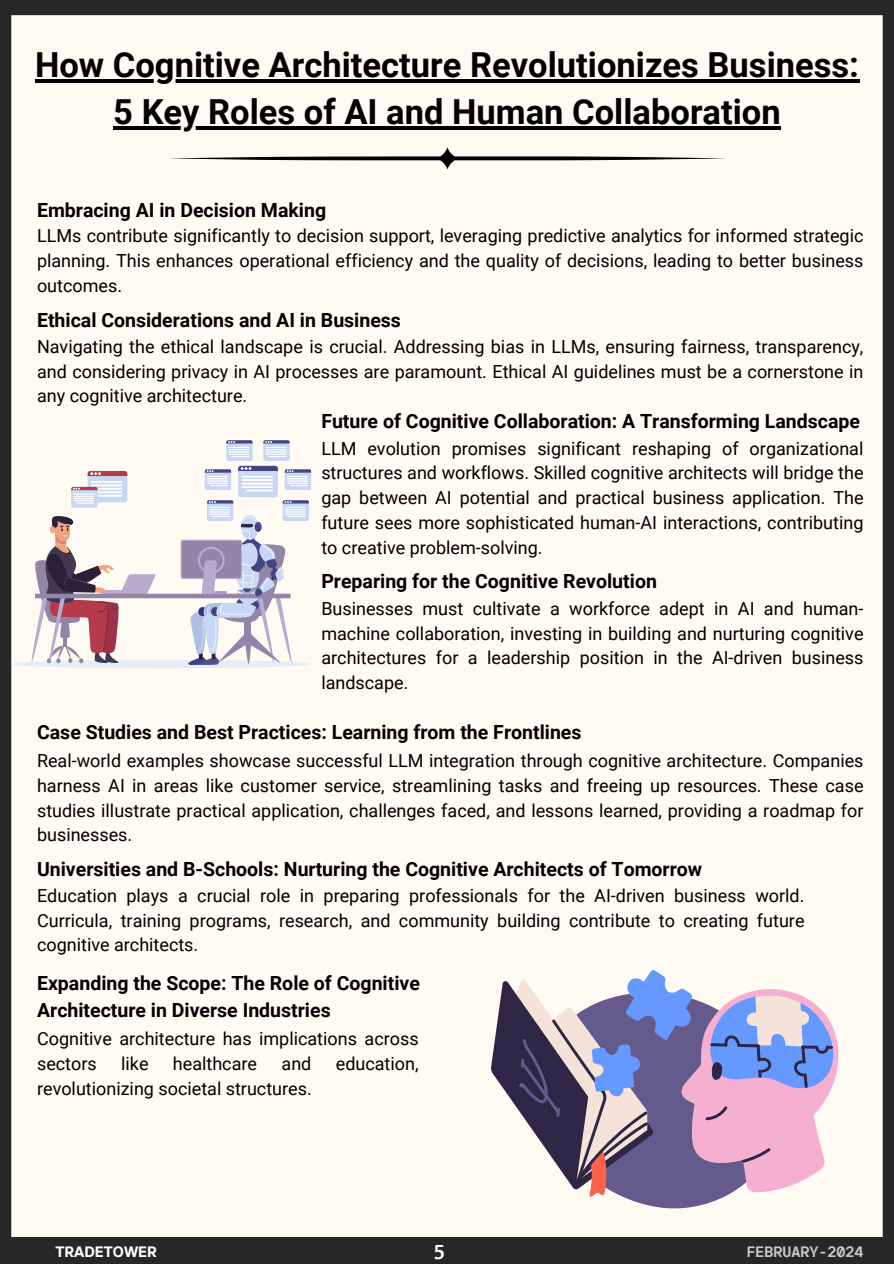
<style>
.page{position:relative;width:894px;height:1264px;background:#fff}
.page>*{position:absolute;margin:0;border:0;box-sizing:border-box;transform-origin:0 0}
.t1{font:700 34.5px/47.2px "Roboto";color:#000;text-align:center}
.t2{font:19.95px "Alatsi";color:#fff}
.t3{font:700 19.5px/27px "Roboto";color:#000}
.t4{font:18px/24.8px "Roboto";color:#000;text-align:justify}
.t5{font:700 15px "TT Interphases";letter-spacing:-.225em;color:#fff}
.t6{font:700 15px "TT Interphases Mono";color:#fff}
</style>
<div class="page">
<div style="left:0;top:0;width:893px;height:1263px;background:#fffbf2"></div>
<div style="left:882px;top:0;width:11px;height:1263px;background:#272727"></div>
<div style="left:0;top:0;width:893px;height:15px;background:#272727"></div>
<div style="left:0;top:0;width:11px;height:1263px;background:#272727"></div>
<div style="left:0;top:1236px;width:893px;height:27px;background:#272727"></div>
<svg style="left:169px;top:147px;width:556px;height:22px"></svg>
<div style="left:12px;top:659px;width:298px;height:9px;background:#e7edf7;border-radius:50%"></div>
<svg style="left:30px;top:516px;width:126px;height:147px"></svg>
<div style="left:35px;top:593px;width:255px;height:5px;background:#9385a8"></div>
<svg style="left:180px;top:440px;width:131px;height:225px"></svg>
<hr style="left:241px;top:476px;width:32px;height:1px;background:#fff">
<hr style="left:241px;top:479px;width:32px;height:2px;background:#fff">
<hr style="left:241px;top:482px;width:32px;height:2px;background:#fff">
<hr style="left:241px;top:486px;width:32px;height:2px;background:#fff">
<hr style="left:246px;top:489px;width:27px;height:2px;background:#fff">
<svg style="left:71px;top:471px;width:56px;height:36px"></svg>
<svg style="left:590px;top:1196px;width:136px;height:12px;fill:#695f8e"></svg>
<svg style="left:491px;top:970px;width:347px;height:226px"></svg>
<hr style="left:35px;top:79px;width:823px;height:4px;background:#000">
<hr style="left:113px;top:127px;width:667px;height:3px;background:#000">
<h1 class="t1" style="left:35px;top:42px;width:825px">How Cognitive Architecture Revolutionizes Business:<br>5 Key Roles of AI and Human Collaboration</h1>
<p class="t3" style="left:37px;top:197px;width:290px">Embracing AI in Decision Making</p>
<p class="t4" style="left:37px;top:224px;width:827px">LLMs contribute significantly to decision support, leveraging predictive analytics for informed strategic planning. This enhances operational efficiency and the quality of decisions, leading to better business outcomes.</p>
<p class="t3" style="left:37px;top:307px;width:365px">Ethical Considerations and AI in Business</p>
<p class="t4" style="left:37px;top:334px;width:827px">Navigating the ethical landscape is crucial. Addressing bias in LLMs, ensuring fairness, transparency, and considering privacy in AI processes are paramount. Ethical AI guidelines must be a cornerstone in any cognitive architecture.</p>
<p class="t3" style="left:321px;top:408px;width:540px">Future of Cognitive Collaboration: A Transforming Landscape</p>
<p class="t4" style="left:321px;top:436px;width:543px">LLM evolution promises significant reshaping of organizational structures and workflows. Skilled cognitive architects will bridge the gap between AI potential and practical business application. The future sees more sophisticated human-AI interactions, contributing to creative problem-solving.</p>
<p class="t3" style="left:321px;top:568px;width:337px">Preparing for the Cognitive Revolution</p>
<p class="t4" style="left:321px;top:596px;width:543px">Businesses must cultivate a workforce adept in AI and human&shy;machine collaboration, investing in building and nurturing cognitive architectures for a leadership position in the AI-driven business landscape.</p>
<p class="t3" style="left:37px;top:719px;width:545px">Case Studies and Best Practices: Learning from the Frontlines</p>
<p class="t4" style="left:37px;top:748px;width:827px">Real-world examples showcase successful LLM integration through cognitive architecture. Companies harness AI in areas like customer service, streamlining tasks and freeing up resources. These case studies illustrate practical application, challenges faced, and lessons learned, providing a roadmap for businesses.</p>
<p class="t3" style="left:37px;top:855px;width:666px">Universities and B-Schools: Nurturing the Cognitive Architects of Tomorrow</p>
<p class="t4" style="left:37px;top:883px;width:768px">Education plays a crucial role in preparing professionals for the AI-driven business world.<br>Curricula, training programs, research, and community building contribute to creating future cognitive architects.</p>
<p class="t3" style="left:37px;top:970px;width:384px">Expanding the Scope: The Role of Cognitive<br>Architecture in Diverse Industries</p>
<p class="t4" style="left:37px;top:1026px;width:383px">Cognitive architecture has implications across sectors</p>
<p class="t4" style="left:121px;top:1051px;width:29px">like</p>
<p class="t4" style="left:173px;top:1051px;width:86px">healthcare</p>
<p class="t4" style="left:281px;top:1051px;width:31px">and</p>
<p class="t4" style="left:336px;top:1051px;width:84px">education,</p>
<p class="t4" style="left:37px;top:1076px;width:276px">revolutionizing societal structures.</p>
<p class="t5" style="left:33px;top:1242px;width:147px">TRATDREATDOEWTOEWR.ECRO.IN</p>
<p class="t2" style="left:433px;top:1238px;width:14px">65</p>
<p class="t6" style="left:746px;top:1242px;width:118px">FEJBARNUARY-2024</p>
</div>
